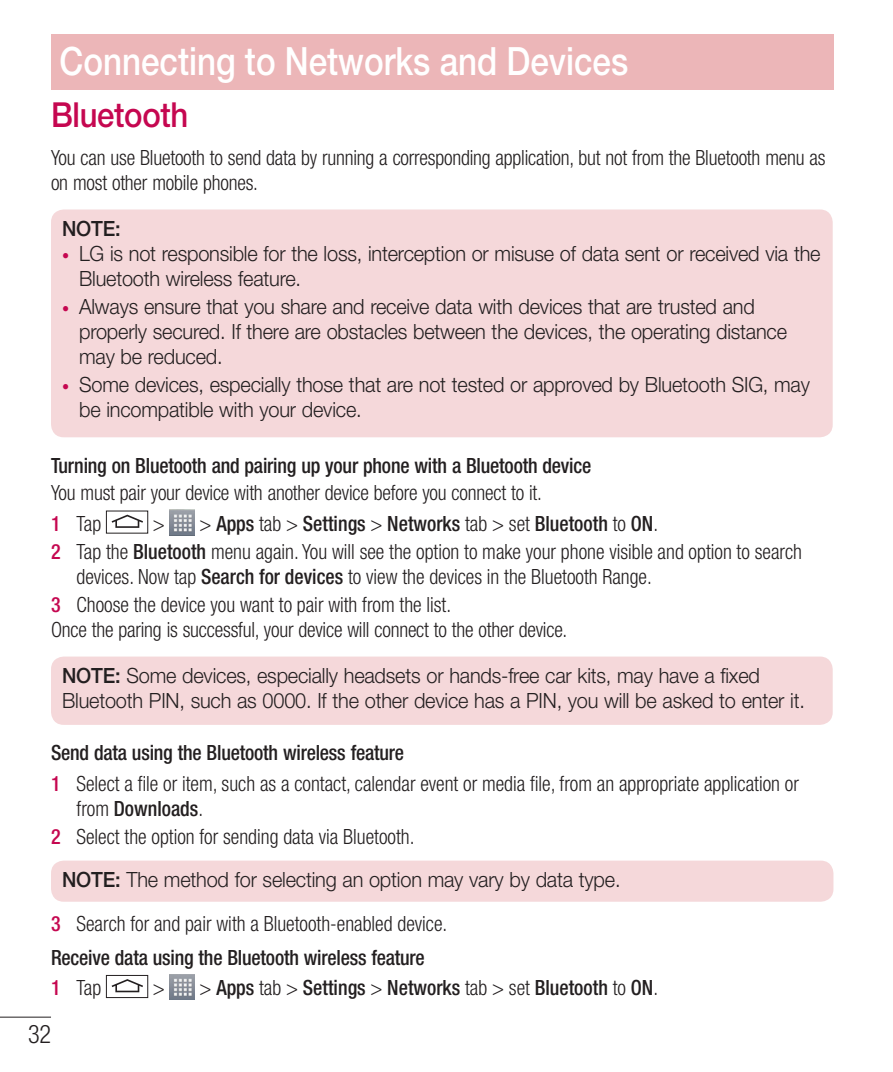
<style>
.page{position:relative;width:893px;height:1072px;background:#fff}
.page>*{position:absolute;margin:0;border:0;box-sizing:border-box;transform-origin:0 0}
.t1{font:500 39px "Helvetica Neue LT Pro";color:#fff;scale:.85 1}
.t2{font:500 34.5px "Helvetica Neue LT Pro";letter-spacing:-.01em;color:#c50750;scale:.9 1}
.t3{font:300 condensed 25.5px "Helvetica Neue LT Pro";color:#231f20;scale:.95 1}
.t4{font:300 condensed 21px/27.9px "Helvetica Neue LT Pro";color:#231f20;scale:.95 1}
.t5{font:300 21px/25.2px "Helvetica Neue LT Pro";letter-spacing:-.01em;color:#231f20;scale:.95 1}
.t6{font:500 condensed 21px/30.6px "Helvetica Neue LT Pro";letter-spacing:-.01em;color:#231f20;scale:.95 1}
.t7{font:500 21px "Helvetica Neue LT Pro";color:#231f20;scale:.95 1}
.s1{font-weight:400;font-stretch:condensed;font-size:15px;color:#c50750}
.s2{font-weight:500;color:#c50750}
.s3{font-weight:500}
.s4{font-weight:500;font-stretch:normal}
.s5{font-stretch:normal}
.s6{font-weight:500;font-stretch:condensed;color:#c50750}
.s7{font-stretch:condensed}
.s8{color:#c50750}
.s9{font-weight:300}
</style>
<div class="page">
<hr style="left:0;top:1016px;width:51px;height:1px;background:#231f20">
<div style="left:51px;top:209px;width:782px;height:228px;background:#f5d8da;border-radius:13px"></div>
<svg style="left:111px;top:514px;width:32px;height:14px"></svg>
<div style="left:106px;top:510px;width:42px;height:23px;border:1px solid #231f20"></div>
<img style="left:170px;top:510px;width:25px;height:25px">
<div style="left:51px;top:656px;width:782px;height:69px;background:#f5d8da;border-radius:13px"></div>
<div style="left:51px;top:860px;width:782px;height:41px;background:#f5d8da;border-radius:13px"></div>
<svg style="left:111px;top:979px;width:32px;height:14px"></svg>
<div style="left:106px;top:975px;width:42px;height:23px;border:1px solid #231f20"></div>
<img style="left:170px;top:974px;width:25px;height:25px">
<div style="left:51px;top:34px;width:782px;height:55px;background:#ecb6b8"></div>
<h1 class="t1" style="left:60px;top:47px;width:671px">Connecting to Networks and Devices</h1>
<h2 class="t2" style="left:51px;top:102px;width:154px">Bluetooth</h2>
<p class="t4" style="left:51px;top:147px;width:817px;line-height:25.2px">You can use Bluetooth to send data by running a corresponding application, but not from the Bluetooth menu as on most other mobile phones.</p>
<p class="t7" style="left:62px;top:220px;width:63px">NOTE:</p>
<p class="t5" style="left:79px;top:243px;width:782px;text-indent:-17px"><span class="s1">•</span> LG is not responsible for the loss, interception or misuse of data sent or received via the<br>Bluetooth wireless feature.</p>
<p class="t5" style="left:79px;top:296px;width:747px;text-indent:-17px"><span class="s1">•</span> Always ensure that you share and receive data with devices that are trusted and properly secured. If there are obstacles between the devices, the operating distance may be reduced.</p>
<p class="t5" style="left:79px;top:374px;width:771px;text-indent:-17px"><span class="s1">•</span> Some devices, especially those that are not tested or approved by Bluetooth SIG, may be incompatible with your device.</p>
<p class="t6" style="left:51px;top:452px;width:570px">Turning on Bluetooth and pairing up your phone with a Bluetooth device</p>
<p class="t4" style="left:51px;top:480px;width:518px;line-height:30.6px">You must pair your device with another device before you connect to it.<br><span class="s2">1</span> Tap</p>
<p class="t4" style="left:51px;top:512px;width:792px;text-indent:102px">&gt; &gt; <span class="s3">Apps</span> tab &gt; <span class="s3">Settings</span> &gt; <span class="s3">Networks</span> tab &gt; set <span class="s3">Bluetooth</span> to <span class="s3">ON</span>.<br><span class="s2">2</span> Tap the <span class="s3">Bluetooth</span> menu again. You will see the option to make your phone visible and option to search</p>
<p class="t4" style="left:51px;top:564px;width:634px;text-indent:26px">devices. Now tap <span class="s3">Search for devices</span> to view the devices in the Bluetooth Range.<br><span class="s2">3</span> Choose the device you want to pair with from the list.</p>
<p class="t4" style="left:62px;top:609px;width:736px;line-height:45.6px;text-indent:-11px">Once the paring is successful, your device will connect to the other device.<br><span class="s4">NOTE:</span> <span class="s5">Some devices, especially headsets or hands-free car kits, may have a fixed</span></p>
<p class="t5" style="left:62px;top:690px;width:783px">Bluetooth PIN, such as 0000. If the other device has a PIN, you will be asked to enter it.</p>
<p class="t4" style="left:51px;top:739px;width:789px;line-height:30.3px"><span class="s3">Send data using the Bluetooth wireless feature<br></span><span class="s2">1</span> Select a file or item, such as a contact, calendar event or media file, from an appropriate application or</p>
<p class="t4" style="left:51px;top:796px;width:384px;text-indent:26px">from <span class="s3">Downloads</span>.<br><span class="s2">2</span> Select the option for sending data via Bluetooth.</p>
<p class="t5" style="left:51px;top:859px;width:601px;line-height:44.4px;text-indent:11px"><span class="s3">NOTE:</span> The method for selecting an option may vary by data type.<br><span class="s6">3</span> <span class="s7">Search for and pair with a Bluetooth-enabled device.</span></p>
<p class="t6" style="left:51px;top:944px;width:395px">Receive data using the Bluetooth wireless feature<br><span class="s8">1</span> <span class="s9">Tap</span></p>
<p class="t6" style="left:153px;top:974px;width:533px"><span class="s9">&gt; &gt;</span> Apps <span class="s9">tab &gt;</span> Settings <span class="s9">&gt;</span> Networks <span class="s9">tab &gt; set</span> Bluetooth <span class="s9">to</span> ON<span class="s9">.</span></p>
<p class="t3" style="left:28px;top:1025px;width:26px">32</p>
</div>
